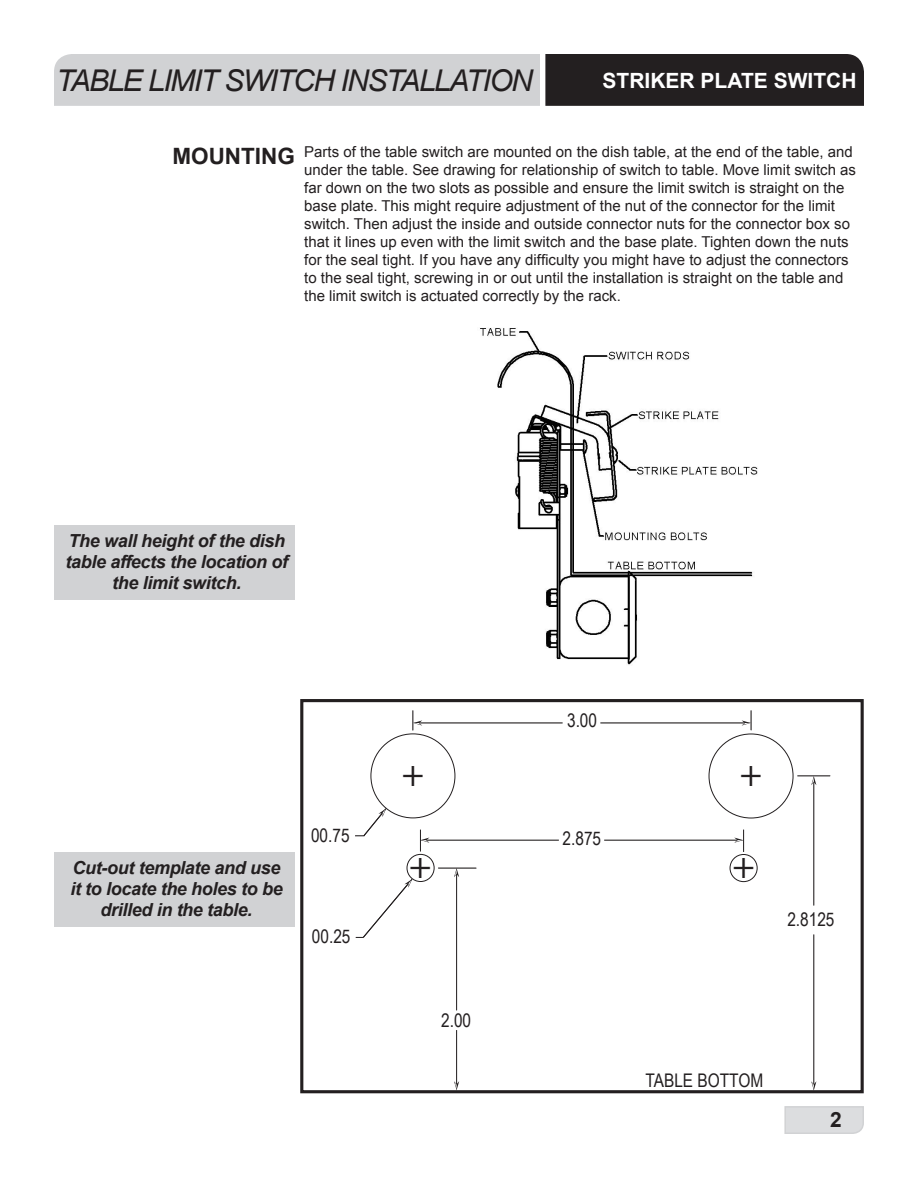
<style>
.page{position:relative;width:918px;height:1188px;background:#fff}
.page>*{position:absolute;margin:0;border:0;box-sizing:border-box;transform-origin:0 0}
.t1{font:37.5px "Myriad Pro";color:#231f20}
.t2{font:italic 30px "Arial";letter-spacing:-.05em;color:#231f20}
.t3{font:700 22.5px "Arial";color:#231f20}
.t4{font:700 21px "Arial";color:#fff}
.t5{font:700 21px "Arial";color:#231f20}
.t6{font:18.75px "Arial Narrow";color:#231f20}
.t7{font:italic 700 18px/21px "Arial";letter-spacing:-.02em;color:#231f20;text-align:center}
.t8{font:15px/18px "Arial";color:#231f20}
</style>
<div class="page">
<svg style="left:784px;top:1106px;width:80px;height:28px;background:#dbdcde"></svg>
<svg style="left:54px;top:54px;width:810px;height:52px;background:#8f8e90"></svg>
<img style="left:480px;top:328px;width:278px;height:337px">
<div style="left:54px;top:525px;width:241px;height:74px;background:#d1d2d4"></div>
<hr style="left:418px;top:723px;width:145px;height:1px;background:#231f20">
<hr style="left:600px;top:723px;width:146px;height:1px;background:#231f20">
<svg style="left:413px;top:710px;width:9px;height:20px"></svg>
<svg style="left:742px;top:710px;width:10px;height:20px"></svg>
<div style="left:407px;top:854px;width:28px;height:28px;border:1px solid #231f20;border-radius:50%"></div>
<hr style="left:426px;top:840px;width:133px;height:1px;background:#231f20">
<hr style="left:604px;top:840px;width:134px;height:1px;background:#231f20">
<svg style="left:420px;top:830px;width:9px;height:21px"></svg>
<hr style="left:438px;top:868px;width:38px;height:1px;background:#231f20">
<hr style="left:456px;top:873px;width:1px;height:137px;background:#231f20">
<svg style="left:454px;top:868px;width:5px;height:9px"></svg>
<hr style="left:456px;top:1030px;width:1px;height:55px;background:#231f20">
<svg style="left:454px;top:1081px;width:5px;height:8px"></svg>
<hr style="left:797px;top:776px;width:33px;height:1px;background:#231f20">
<hr style="left:813px;top:781px;width:1px;height:125px;background:#231f20">
<svg style="left:811px;top:776px;width:5px;height:9px"></svg>
<hr style="left:813px;top:934px;width:1px;height:151px;background:#231f20">
<svg style="left:811px;top:1081px;width:5px;height:8px"></svg>
<svg style="left:356px;top:879px;width:56px;height:59px"></svg>
<svg style="left:355px;top:808px;width:31px;height:29px"></svg>
<div style="left:300px;top:699px;width:564px;height:394px;border:3px solid #231f20"></div>
<svg style="left:734px;top:830px;width:10px;height:22px"></svg>
<div style="left:730px;top:854px;width:28px;height:28px;border:1px solid #231f20;border-radius:50%"></div>
<div style="left:54px;top:853px;width:240px;height:74px;background:#d1d2d4"></div>
<p class="t2" style="left:56px;top:61px;width:478px">TABLE LIMIT SWITCH INSTALLATION</p>
<p class="t4" style="left:603px;top:66px;width:255px">STRIKER PLATE SWITCH</p>
<p class="t3" style="left:172px;top:141px;width:124px">MOUNTING</p>
<p class="t8" style="left:304px;top:143px;width:553px">Parts of the table switch are mounted on the dish table, at the end of the table, and under the table. See drawing for relationship of switch to table. Move limit switch as far down on the two slots as possible and ensure the limit switch is straight on the base plate. This might require adjustment of the nut of the connector for the limit switch. Then adjust the inside and outside connector nuts for the connector box so that it lines up even with the limit switch and the base plate. Tighten down the nuts for the seal tight. If you have any difficulty you might have to adjust the connectors to the seal tight, screwing in or out until the installation is straight on the table and the limit switch is actuated correctly by the rack.</p>
<p class="t7" style="left:66px;top:530px;width:224px">The wall height of the dish table affects the location of the limit switch.</p>
<p class="t7" style="left:70px;top:858px;width:214px">Cut-out template and use it to locate the holes to be drilled in the table.</p>
<p class="t6" style="left:311px;top:821px;width:40px">00.75</p>
<p class="t6" style="left:312px;top:923px;width:40px">00.25</p>
<p class="t1" style="left:402px;top:750px;width:24px">+</p>
<p class="t6" style="left:567px;top:707px;width:31px">3.00</p>
<p class="t6" style="left:563px;top:825px;width:40px">2.875</p>
<p class="t1" style="left:740px;top:750px;width:24px">+</p>
<p class="t1" style="left:409px;top:842px;width:24px">+</p>
<p class="t1" style="left:732px;top:842px;width:24px">+</p>
<p class="t6" style="left:787px;top:906px;width:49px">2.8125</p>
<p class="t6" style="left:441px;top:1007px;width:31px">2.00</p>
<p class="t6" style="left:646px;top:1066px;width:119px">TABLE BOTTOM</p>
<h3 class="t5" style="left:830px;top:1106px;width:13px">2</h3>
</div>
